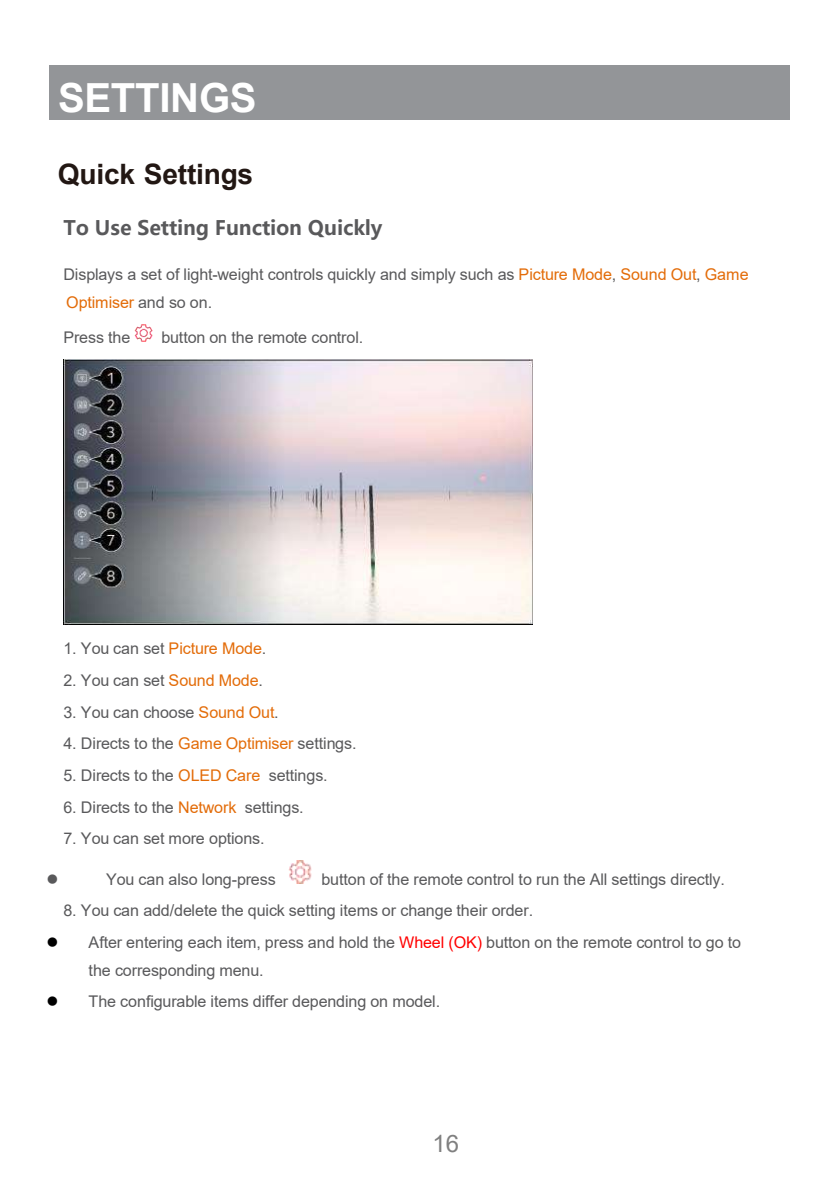
<style>
.page{position:relative;width:840px;height:1191px;background:#fff}
.page>*{position:absolute;margin:0;border:0;box-sizing:border-box;transform-origin:0 0}
.t1{font:700 40.2px "Arial";letter-spacing:-.01em;color:#fff}
.t2{font:700 28.2px "Arial";letter-spacing:-.01em;color:#221713}
.t3{font:24px "Arial";color:#808080}
.t4{font:700 20px "Microsoft Ya Hei";letter-spacing:-.005em;color:#59595b}
.t5{font:16.2px/27.6px "Arial";letter-spacing:-.005em;color:#59595b}
.t6{font:16.2px "Wingdings";color:#59595b}
.s1{color:#e36c09}
.s2{color:#000}
.s3{color:#f00}
.s4{font-style:inherit}
</style>
<div class="page">
<div style="left:50px;top:66px;width:739px;height:54px;background:#939598"></div>
<img style="left:134px;top:325px;width:18px;height:17px">
<img style="left:64px;top:359px;width:468px;height:265px">
<img style="left:288px;top:860px;width:23px;height:23px">
<h1 class="t1" style="left:58px;top:69px;width:200px">SETTINGS</h1>
<h2 class="t2" style="left:58px;top:154px;width:197px">Quick Settings</h2>
<p class="t4" style="left:63px;top:214px;width:320px">To Use Setting Function Quickly</p>
<p class="t5" style="left:63px;top:261px;width:686px">Displays a set of light-weight controls quickly and simply such as <span class="s1">Picture Mode</span>, <span class="s1">Sound Out</span>, <span class="s1">Game<br>Optimiser</span> and so on.</p>
<p class="t5" style="left:63px;top:323px;width:69px">Press the</p>
<p class="t5" style="left:161px;top:323px;width:203px">button on the remote control.</p>
<p class="t5" style="left:63px;top:635px;width:204px">1. You can set <span class="s1">Picture Mode</span>.</p>
<p class="t5" style="left:63px;top:666px;width:201px">2. You can set <span class="s1">Sound Mode</span>.</p>
<p class="t5" style="left:63px;top:698px;width:217px">3. You can choose <span class="s1">Sound Out</span>.</p>
<p class="t5" style="left:63px;top:729px;width:294px">4. Directs to the <span class="s1">Game Optimiser</span> settings.</p>
<p class="t5" style="left:63px;top:761px;width:266px">5. Directs to the <span class="s1">OLED Care</span> settings.</p>
<p class="t5" style="left:63px;top:793px;width:242px">6. Directs to the <span class="s1">Network</span> settings.</p>
<p class="t5" style="left:63px;top:824px;width:203px">7. You can set more options.</p>
<p class="t6" style="left:46px;top:870px;width:14px">●</p>
<p class="t5" style="left:106px;top:865px;width:171px">You can also long-press</p>
<p class="t5" style="left:321px;top:865px;width:405px">button of the remote control to run the All settings directly.</p>
<p class="t5" style="left:63px;top:896px;width:471px">8. You can add/delete the quick setting items or change their order.</p>
<p class="t5" style="left:88px;top:928px;width:653px;text-indent:-42px"><span class="s2">●</span> After entering each item, press and hold the <span class="s3">Wheel (OK)</span> button on the remote control to go to the corresponding menu.</p>
<p class="t5" style="left:46px;top:987px;width:395px"><span class="s2">●</span> The configurable items differ depending on model.</p>
<h3 class="t3" style="left:432px;top:1127px;width:28px">1<span class="s4">6</span></h3>
</div>
